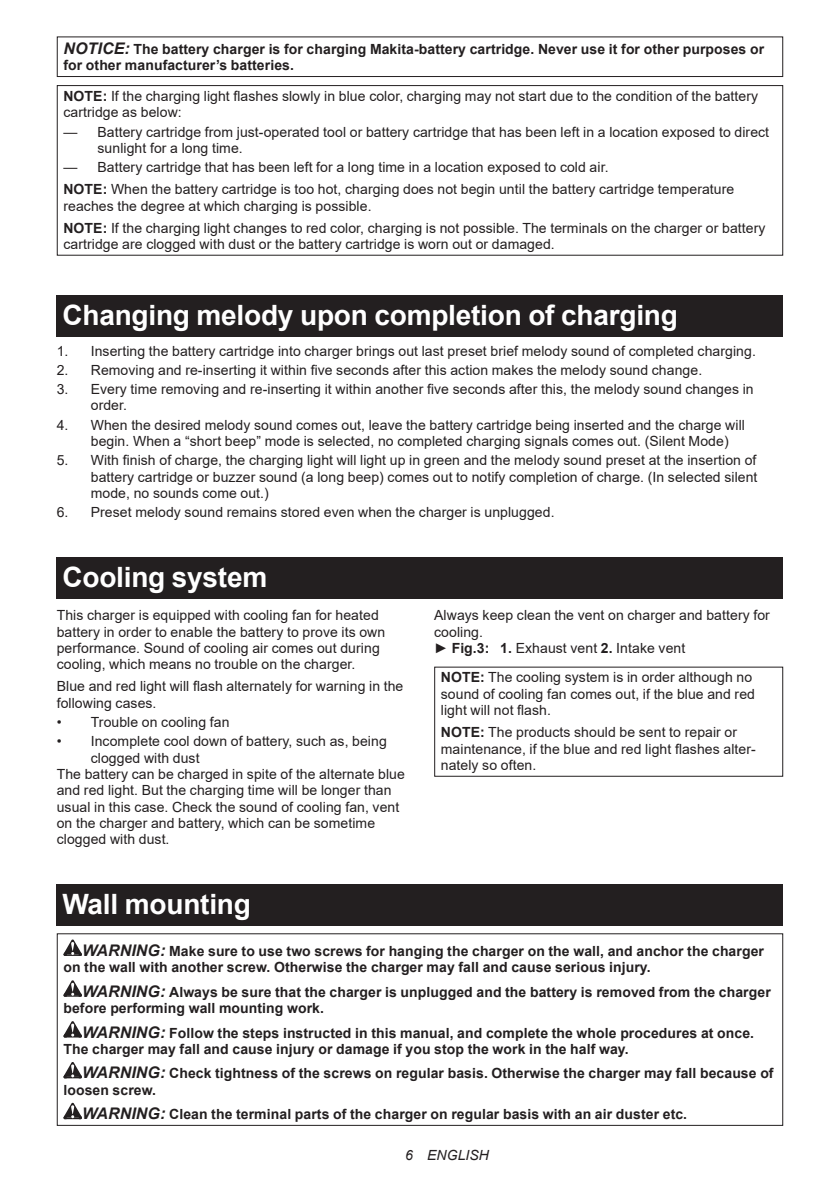
<style>
.page{position:relative;width:840px;height:1191px;background:#fff}
.page>*{position:absolute;margin:0;border:0;box-sizing:border-box;transform-origin:0 0}
.t1{font:700 28px "Arial";letter-spacing:-.01em;color:#fff}
.t2{font:14px/16.4px "Arial";letter-spacing:.005em;color:#231f20}
.t3{font:700 14px/16.4px "Arial";letter-spacing:.005em;color:#231f20}
.t4{font:italic 14px "Arial";letter-spacing:.005em;color:#231f20}
.s1{font-style:italic;font-size:16px}
.s2{font-weight:700}
</style>
<div class="page">
<div style="left:57px;top:36px;width:725px;height:41px;border:1px solid #231f20"></div>
<div style="left:57px;top:85px;width:725px;height:171px;border:1px solid #231f20"></div>
<div style="left:57px;top:295px;width:725px;height:41px;background:#231f20"></div>
<div style="left:57px;top:557px;width:725px;height:41px;background:#231f20"></div>
<div style="left:57px;top:884px;width:725px;height:41px;background:#231f20"></div>
<svg style="left:63px;top:939px;width:19px;height:17px"></svg>
<svg style="left:63px;top:980px;width:19px;height:16px"></svg>
<svg style="left:63px;top:1021px;width:19px;height:16px"></svg>
<svg style="left:63px;top:1062px;width:19px;height:16px"></svg>
<svg style="left:63px;top:1102px;width:19px;height:17px"></svg>
<p class="t3" style="left:63px;top:41px;width:701px"><span class="s1">NOTICE:</span> The battery charger is for charging Makita-battery cartridge. Never use it for other purposes or for other manufacturer’s batteries.</p>
<p class="t2" style="left:63px;top:88px;width:695px"><span class="s2">NOTE:</span> If the charging light flashes slowly in blue color, charging may not start due to the condition of the battery cartridge as below:</p>
<p class="t2" style="left:97px;top:123px;width:672px;text-indent:-34px">— Battery cartridge from just-operated tool or battery cartridge that has been left in a location exposed to direct sunlight for a long time.</p>
<p class="t2" style="left:63px;top:156px;width:672px;line-height:22px">— Battery cartridge that has been left for a long time in a location exposed to cold air.<br><span class="s2">NOTE:</span> When the battery cartridge is too hot, charging does not begin until the battery cartridge temperature</p>
<p class="t2" style="left:63px;top:195px;width:703px;line-height:22px">reaches the degree at which charging is possible.<br><span class="s2">NOTE:</span> If the charging light changes to red color, charging is not possible. The terminals on the charger or battery</p>
<p class="t2" style="left:63px;top:236px;width:492px">cartridge are clogged with dust or the battery cartridge is worn out or damaged.</p>
<h1 class="t1" style="left:62px;top:295px;width:616px">Changing melody upon completion of charging</h1>
<p class="t2" style="left:57px;top:342px;width:700px">1. Inserting the battery cartridge into charger brings out last preset brief melody sound of completed charging.</p>
<p class="t2" style="left:57px;top:362px;width:646px">2. Removing and re-inserting it within five seconds after this action makes the melody sound change.</p>
<p class="t2" style="left:91px;top:381px;width:664px;text-indent:-34px">3. Every time removing and re-inserting it within another five seconds after this, the melody sound changes in order.</p>
<p class="t2" style="left:91px;top:416px;width:655px;text-indent:-34px">4. When the desired melody sound comes out, leave the battery cartridge being inserted and the charge will begin. When a “short beep” mode is selected, no completed charging signals comes out. (Silent Mode)</p>
<p class="t2" style="left:91px;top:452px;width:667px;text-align:justify;text-indent:-34px">5. With finish of charge, the charging light will light up in green and the melody sound preset at the insertion of battery cartridge or buzzer sound (a long beep) comes out to notify completion of charge. (In selected silent mode, no sounds come out.)</p>
<p class="t2" style="left:57px;top:504px;width:499px">6. Preset melody sound remains stored even when the charger is unplugged.</p>
<h1 class="t1" style="left:62px;top:557px;width:206px">Cooling system</h1>
<p class="t2" style="left:57px;top:607px;width:330px">This charger is equipped with cooling fan for heated battery in order to enable the battery to prove its own performance. Sound of cooling air comes out during cooling, which means no trouble on the charger.</p>
<p class="t2" style="left:57px;top:678px;width:348px">Blue and red light will flash alternately for warning in the following cases.</p>
<p class="t2" style="left:57px;top:713px;width:174px">• Trouble on cooling fan</p>
<p class="t2" style="left:57px;top:733px;width:331px">• Incomplete cool down of battery, such as, being</p>
<p class="t2" style="left:91px;top:749px;width:110px">clogged with dust</p>
<p class="t2" style="left:57px;top:765px;width:349px">The battery can be charged in spite of the alternate blue</p>
<p class="t2" style="left:57px;top:782px;width:336px">and red light. But the charging time will be longer than</p>
<p class="t2" style="left:57px;top:798px;width:344px">usual in this case. Check the sound of cooling fan, vent</p>
<p class="t2" style="left:57px;top:815px;width:320px">on the charger and battery, which can be sometime</p>
<p class="t2" style="left:57px;top:831px;width:114px">clogged with dust.</p>
<p class="t2" style="left:434px;top:607px;width:337px">Always keep clean the vent on charger and battery for cooling.<br>► <span class="s2">Fig.3: 1.</span> Exhaust vent <span class="s2">2.</span> Intake vent</p>
<p class="t2" style="left:440px;top:669px;width:315px"><span class="s2">NOTE:</span> The cooling system is in order although no sound of cooling fan comes out, if the blue and red light will not flash.</p>
<p class="t2" style="left:440px;top:724px;width:316px"><span class="s2">NOTE:</span> The products should be sent to repair or maintenance, if the blue and red light flashes alter&shy;nately so often.</p>
<h1 class="t1" style="left:62px;top:884px;width:190px">Wall mounting</h1>
<p class="t3" style="left:63px;top:943px;width:701px;text-indent:19px"><span class="s1">WARNING:</span> Make sure to use two screws for hanging the charger on the wall, and anchor the charger on the wall with another screw. Otherwise the charger may fall and cause serious injury.</p>
<p class="t3" style="left:63px;top:983px;width:708px;text-indent:19px"><span class="s1">WARNING:</span> Always be sure that the charger is unplugged and the battery is removed from the charger before performing wall mounting work.</p>
<p class="t3" style="left:63px;top:1024px;width:691px;text-indent:19px"><span class="s1">WARNING:</span> Follow the steps instructed in this manual, and complete the whole procedures at once.<br>The charger may fall and cause injury or damage if you stop the work in the half way.</p>
<p class="t3" style="left:63px;top:1065px;width:711px;text-indent:19px"><span class="s1">WARNING:</span> Check tightness of the screws on regular basis. Otherwise the charger may fall because of loosen screw.</p>
<p class="t3" style="left:82px;top:1106px;width:606px"><span class="s1">WARNING:</span> Clean the terminal parts of the charger on regular basis with an air duster etc.</p>
<p class="t4" style="left:405px;top:1146px;width:85px">6 ENGLISH</p>
</div>
